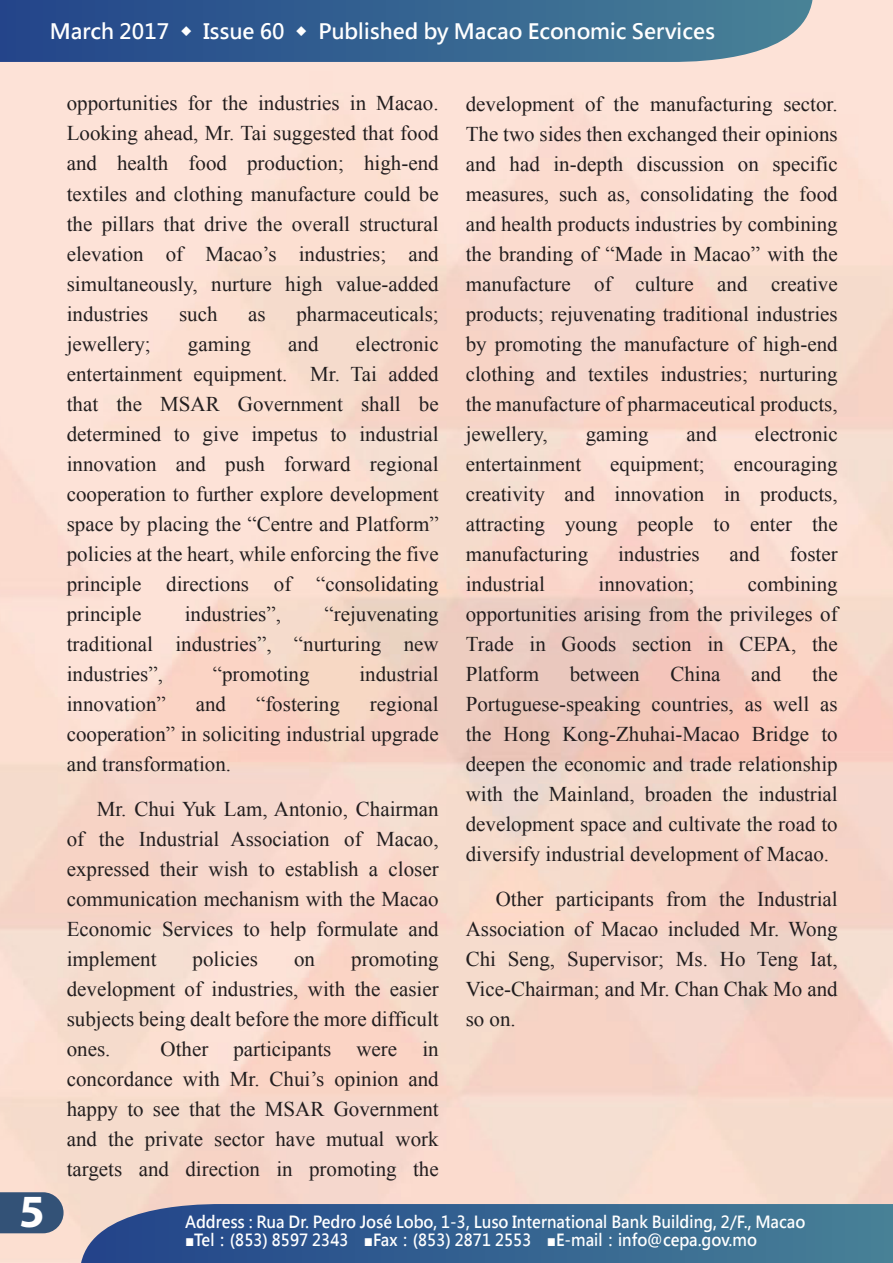
<style>
.page{position:relative;width:893px;height:1263px;background:#fff}
.page>*{position:absolute;margin:0;border:0;box-sizing:border-box;transform-origin:0 0}
.t1{font:700 46.35px "Myriad Pro";color:#fff}
.t2{font:21px/30px "Times New Roman";color:#221e1f;text-align:justify}
.t3{font:700 21px "Microsoft Jheng Hei";color:#fff}
.t4{font:700 16.5px "Microsoft Jheng Hei";color:#fff;scale:.92 1}
</style>
<div class="page">
<svg style="left:0;top:0;width:812px;height:62px;background:#3b6692"></svg>
<svg style="left:81px;top:1204px;width:812px;height:59px;background:#3b6692"></svg>
<svg style="left:0;top:1192px;width:64px;height:41px;background:#435d7e"></svg>
<p class="t3" style="left:50px;top:18px;width:667px">March 2017 ◆ Issue 60 ◆ Published by Macao Economic Services</p>
<h1 class="t1" style="left:19px;top:1181px;width:27px">5</h1>
<p class="t2" style="left:67px;top:88px;width:373px">opportunities for the industries in Macao.<br>Looking ahead, Mr. Tai suggested that food and health food production; high-end textiles and clothing manufacture could be the pillars that drive the overall structural elevation of Macao’s industries; and simultaneously, nurture high value-added industries</p>
<p class="t2" style="left:179px;top:298px;width:40px">such</p>
<p class="t2" style="left:248px;top:298px;width:19px">as</p>
<p class="t2" style="left:296px;top:298px;width:144px">pharmaceuticals;</p>
<p class="t2" style="left:67px;top:328px;width:85px">jewellery;</p>
<p class="t2" style="left:188px;top:328px;width:64px">gaming</p>
<p class="t2" style="left:288px;top:328px;width:32px">and</p>
<p class="t2" style="left:67px;top:328px;width:373px;text-indent:289px">electronic entertainment equipment. Mr. Tai added that the MSAR Government shall be determined to give impetus to industrial innovation and push forward regional cooperation to further explore development space by placing the “Centre and Platform” policies at the heart, while enforcing the five principle directions of “consolidating principle</p>
<p class="t2" style="left:67px;top:598px;width:374px;text-indent:258px">“rejuvenating traditional industries”, “nurturing new industries”,</p>
<p class="t2" style="left:185px;top:598px;width:98px">industries”,</p>
<p class="t2" style="left:213px;top:658px;width:98px">“promoting</p>
<p class="t2" style="left:359px;top:658px;width:81px">industrial</p>
<p class="t2" style="left:67px;top:688px;width:373px;text-indent:303px">regional cooperation” in soliciting industrial upgrade and transformation.</p>
<p class="t2" style="left:67px;top:793px;width:373px;text-indent:30px">Mr. Chui Yuk Lam, Antonio, Chairman of the Industrial Association of Macao, expressed their wish to establish a closer communication mechanism with the Macao Economic Services to help formulate and implement</p>
<p class="t2" style="left:67px;top:688px;width:101px">innovation”</p>
<p class="t2" style="left:196px;top:688px;width:32px">and</p>
<p class="t2" style="left:256px;top:688px;width:85px">“fostering</p>
<p class="t2" style="left:67px;top:943px;width:374px;text-indent:284px">promoting development of industries, with the easier subjects being dealt before the more difficult ones.</p>
<p class="t2" style="left:193px;top:943px;width:67px">policies</p>
<p class="t2" style="left:294px;top:943px;width:22px">on</p>
<p class="t2" style="left:67px;top:1033px;width:373px;text-indent:94px">Other participants were in concordance with Mr. Chui’s opinion and happy to see that the MSAR Government and the private sector have mutual work targets and direction in promoting the</p>
<p class="t2" style="left:466px;top:88px;width:373px">development of the manufacturing sector.<br>The two sides then exchanged their opinions and had in-depth discussion on specific measures, such as, consolidating the food and health products industries by combining the branding of “Made in Macao” with the manufacture of culture and creative products; rejuvenating traditional industries by promoting the manufacture of high-end clothing and textiles industries; nurturing the manufacture of pharmaceutical products, jewellery,</p>
<p class="t2" style="left:586px;top:419px;width:64px">gaming</p>
<p class="t2" style="left:687px;top:419px;width:32px">and</p>
<p class="t2" style="left:755px;top:419px;width:84px">electronic</p>
<p class="t2" style="left:466px;top:449px;width:373px;text-indent:268px">encouraging creativity and innovation in products, attracting young people to enter the manufacturing</p>
<p class="t2" style="left:466px;top:449px;width:117px">entertainment</p>
<p class="t2" style="left:610px;top:449px;width:96px">equipment;</p>
<p class="t2" style="left:618px;top:539px;width:83px">industries</p>
<p class="t2" style="left:730px;top:539px;width:32px">and</p>
<p class="t2" style="left:790px;top:539px;width:49px">foster</p>
<p class="t2" style="left:466px;top:569px;width:373px;text-indent:282px">combining opportunities arising from the privileges of Trade in Goods section in CEPA, the Platform</p>
<p class="t2" style="left:466px;top:569px;width:81px">industrial</p>
<p class="t2" style="left:599px;top:569px;width:97px">innovation;</p>
<p class="t2" style="left:466px;top:659px;width:373px;text-indent:346px">the Portuguese-speaking countries, as well as the Hong Kong-Zhuhai-Macao Bridge to deepen the economic and trade relationship with the Mainland, broaden the industrial development space and cultivate the road to diversify industrial development of Macao.</p>
<p class="t2" style="left:466px;top:884px;width:373px;text-indent:30px">Other participants from the Industrial Association of Macao included Mr. Wong Chi Seng, Supervisor; Ms. Ho Teng Iat, Vice-Chairman; and Mr. Chan Chak Mo and so on.</p>
<p class="t2" style="left:570px;top:659px;width:71px">between</p>
<p class="t2" style="left:670px;top:659px;width:52px">China</p>
<p class="t2" style="left:751px;top:659px;width:32px">and</p>
<p class="t4" style="left:185px;top:1211px;width:676px">Address : Rua Dr. Pedro José Lobo, 1-3, Luso International Bank Building, 2/F., Macao</p>
<p class="t4" style="left:185px;top:1229px;width:623px">■Tel：(853) 8597 2343　■Fax：(853) 2871 2553　■E-mail：info@cepa.gov.mo</p>
</div>
